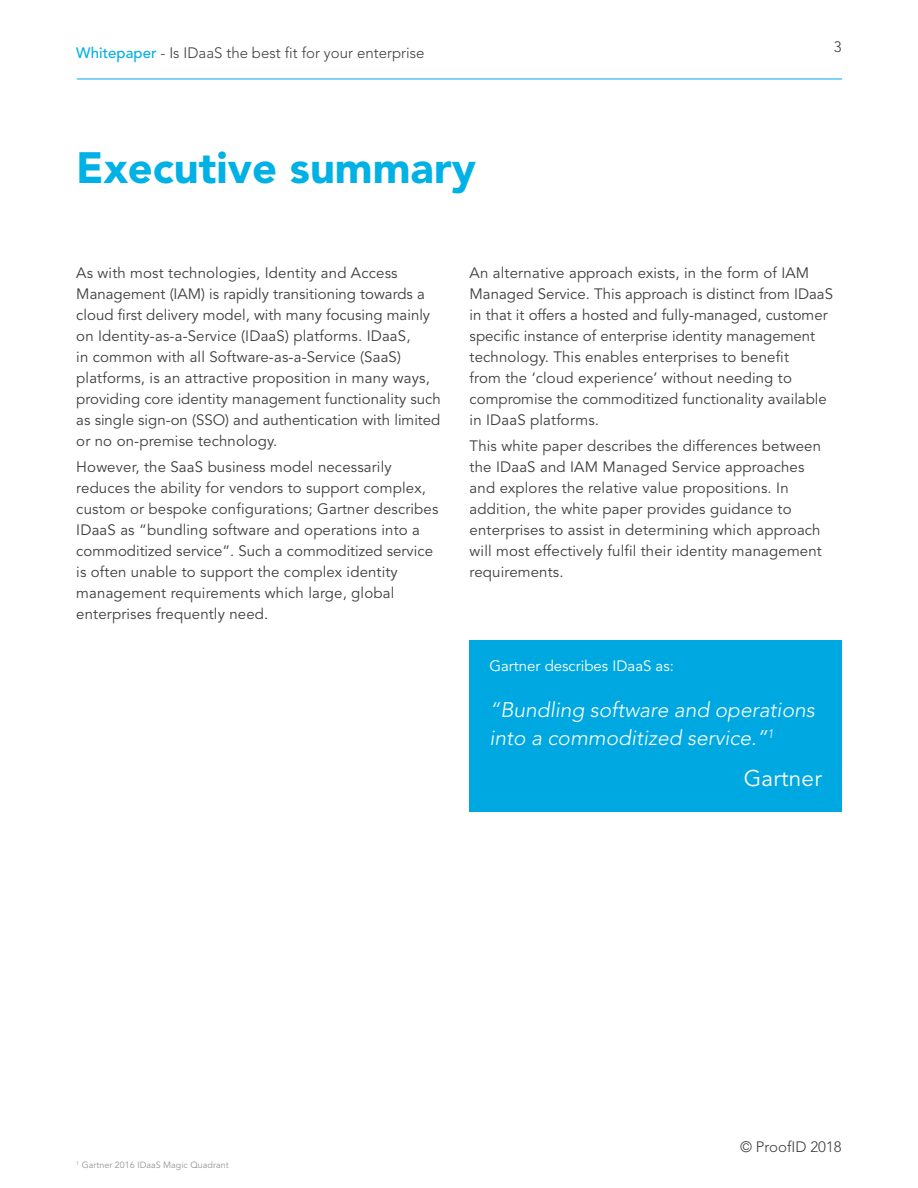
<style>
.page{position:relative;width:918px;height:1188px;background:#fff}
.page>*{position:absolute;margin:0;border:0;box-sizing:border-box;transform-origin:0 0}
.Heading{font:900 43.5px "Avenir";color:#00b1e5}
.Blue_sub_copy{font:22.5px "Avenir";letter-spacing:.01em;color:#fff}
.Body_copy{font:italic 300 21px/28.5px "Avenir";color:#fff}
.Body_copy-2{font:15px/21px "Avenir";letter-spacing:.01em;color:#3e3e3f}
.t1{font:300 15px "Avenir";color:#3e3e3f}
.Body_copy-3{font:15px "Avenir";color:#fff}
.t2{font:9px "Avenir";color:#939598}
.s1{font-weight:500;color:#00b1e5}
</style>
<div class="page">
<hr style="left:77px;top:79px;width:765px;height:1px;background:#00a8e2">
<div style="left:470px;top:640px;width:372px;height:171px;background:#00a8e2"></div>
<p class="t1" style="left:76px;top:44px;width:350px"><span class="s1">Whitepaper</span> - Is IDaaS the best fit for your enterprise</p>
<p class="Heading" style="left:76px;top:142px;width:401px">Executive summary</p>
<p class="t1" style="left:834px;top:38px;width:9px">3</p>
<p class="Body_copy-2" style="left:76px;top:263px;width:366px">As with most technologies, Identity and Access Management (IAM) is rapidly transitioning towards a cloud first delivery model, with many focusing mainly on Identity-as-a-Service (IDaaS) platforms. IDaaS,<br>in common with all Software-as-a-Service (SaaS) platforms, is an attractive proposition in many ways, providing core identity management functionality such as single sign-on (SSO) and authentication with limited or no on-premise technology.</p>
<p class="Body_copy-2" style="left:76px;top:456px;width:364px">However, the SaaS business model necessarily reduces the ability for vendors to support complex, custom or bespoke configurations; Gartner describes IDaaS as “bundling software and operations into a commoditized service”. Such a commoditized service is often unable to support the complex identity management requirements which large, global enterprises frequently need.</p>
<p class="Body_copy-2" style="left:470px;top:263px;width:365px">An alternative approach exists, in the form of IAM Managed Service. This approach is distinct from IDaaS in that it offers a hosted and fully-managed, customer specific instance of enterprise identity management technology. This enables enterprises to benefit<br>from the ‘cloud experience’ without needing to compromise the commoditized functionality available in IDaaS platforms.</p>
<p class="Body_copy-2" style="left:470px;top:435px;width:354px">This white paper describes the differences between the IDaaS and IAM Managed Service approaches and explores the relative value propositions. In addition, the white paper provides guidance to enterprises to assist in determining which approach will most effectively fulfil their identity management requirements.</p>
<p class="Body_copy-3" style="left:489px;top:657px;width:186px">Gartner describes IDaaS as:</p>
<p class="Body_copy" style="left:489px;top:695px;width:327px">“Bundling software and operations into a commoditized service.”<sup>1</sup></p>
<p class="Blue_sub_copy" style="left:744px;top:766px;width:79px">Gartner</p>
<p class="t2" style="left:76px;top:1160px;width:154px"><sup>1</sup> Gartner 2016 IDaaS Magic Quadrant</p>
<p class="t1" style="left:740px;top:1138px;width:103px">© ProofID 2018</p>
</div>
